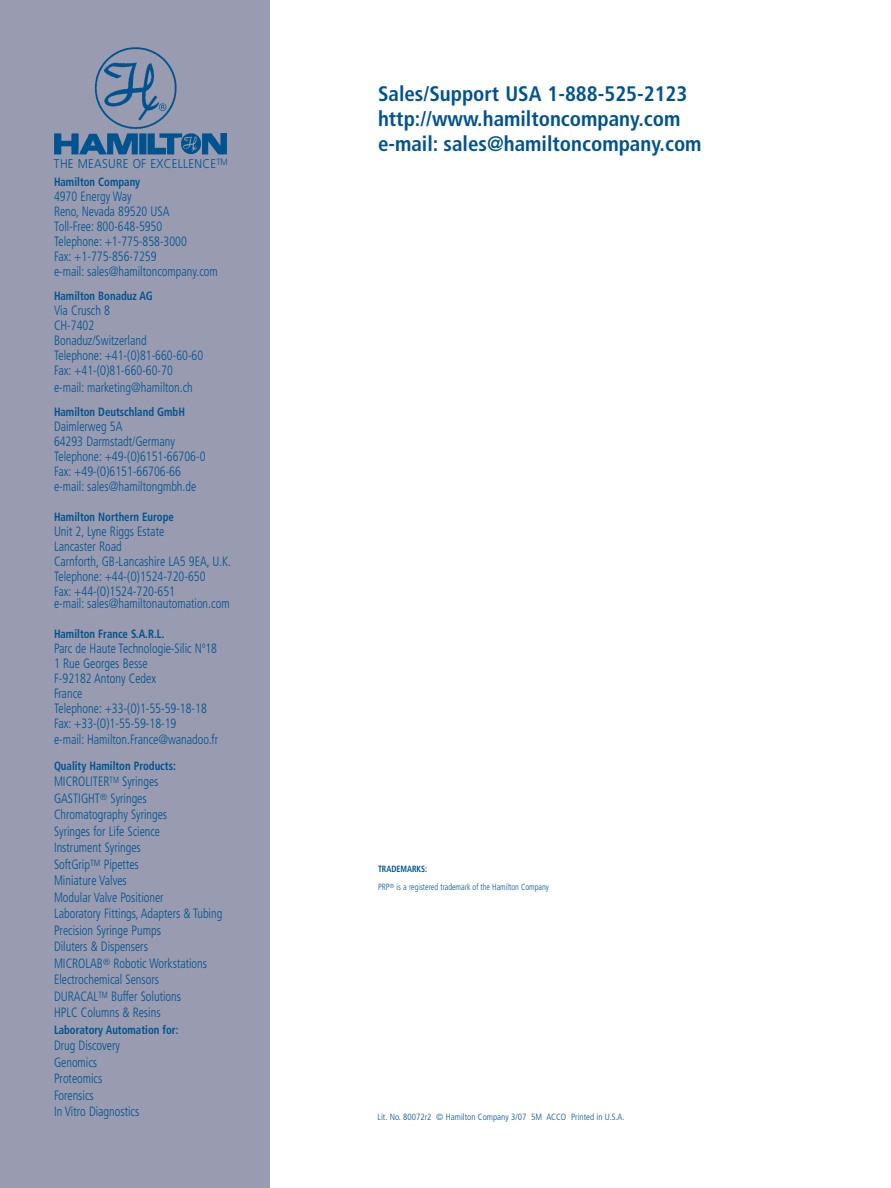
<style>
.page{position:relative;width:891px;height:1188px;background:#fff}
.page>*{position:absolute;margin:0;border:0;box-sizing:border-box;transform-origin:0 0}
.t1{font:700 condensed 21px/25.2px "Frutiger";color:#00538e}
.t2{font:300 condensed 13.5px/15px "Frutiger";color:#00538e;scale:.9 1}
.t3{font:300 12.75px "Frutiger";letter-spacing:.025em;color:#00538e;scale:.9 1}
.t4{font:700 condensed 12px "Frutiger";color:#00538e;scale:.9 1}
.t5{font:300 condensed 9px/18px "Frutiger";color:#00538e;scale:.9 1}
.t6{font:300 condensed 9px "Frutiger";color:#00538e}
.s1{font-weight:700}
</style>
<div class="page">
<div style="left:0;top:0;width:270px;height:1188px;background:#999bb0"></div>
<img style="left:94px;top:47px;width:83px;height:81px">
<img style="left:54px;top:128px;width:173px;height:27px">
<p class="t3" style="left:54px;top:156px;width:195px">THE MEASURE OF EXCELLENCE<sup>TM</sup></p>
<p class="t4" style="left:54px;top:175px;width:97px">Hamilton Company</p>
<p class="t2" style="left:54px;top:189px;width:184px">4970 Energy Way<br>Reno, Nevada 89520 USA<br>Toll-Free: 800-648-5950<br>Telephone: +1-775-858-3000<br>Fax: +1-775-856-7259<br>e-mail: sales@hamiltoncompany.com</p>
<p class="t4" style="left:54px;top:289px;width:111px">Hamilton Bonaduz AG</p>
<p class="t2" style="left:54px;top:303px;width:167px">Via Crusch 8<br>CH-7402<br>Bonaduz/Switzerland<br>Telephone: +41-(0)81-660-60-60<br>Fax: +41-(0)81-660-60-70</p>
<p class="t2" style="left:54px;top:380px;width:156px">e-mail: marketing@hamilton.ch</p>
<p class="t4" style="left:54px;top:405px;width:147px">Hamilton Deutschland GmbH</p>
<p class="t2" style="left:54px;top:419px;width:170px">Daimlerweg 5A<br>64293 Darmstadt/Germany<br>Telephone: +49-(0)6151-66706-0<br>Fax: +49-(0)6151-66706-66 e-mail: sales@hamiltongmbh.de</p>
<p class="t4" style="left:54px;top:510px;width:135px">Hamilton Northern Europe</p>
<p class="t2" style="left:54px;top:524px;width:198px">Unit 2, Lyne Riggs Estate<br>Lancaster Road<br>Carnforth, GB-Lancashire LA5 9EA, U.K.<br>Telephone: +44-(0)1524-720-650<br>Fax: +44-(0)1524-720-651</p>
<p class="t2" style="left:54px;top:596px;width:197px">e-mail: sales@hamiltonautomation.com</p>
<p class="t4" style="left:54px;top:627px;width:124px">Hamilton France S.A.R.L.</p>
<p class="t2" style="left:54px;top:641px;width:183px">Parc de Haute Technologie-Silic Nº18<br>1 Rue Georges Besse<br>F-92182 Antony Cedex<br>France<br>Telephone: +33-(0)1-55-59-18-18<br>Fax: +33-(0)1-55-59-18-19</p>
<p class="t2" style="left:54px;top:732px;width:184px">e-mail: Hamilton.France@wanadoo.fr</p>
<p class="t4" style="left:54px;top:759px;width:137px">Quality Hamilton Products:</p>
<p class="t2" style="left:54px;top:774px;width:189px;line-height:16.5px">MICROLITER<sup>TM</sup> Syringes<br>GASTIGHT<sup>®</sup> Syringes<br>Chromatography Syringes<br>Syringes for Life Science<br>Instrument Syringes<br>SoftGrip<sup>TM</sup> Pipettes<br>Miniature Valves<br>Modular Valve Positioner<br>Laboratory Fittings, Adapters &amp; Tubing<br>Precision Syringe Pumps<br>Diluters &amp; Dispensers<br>MICROLAB<sup>®</sup> Robotic Workstations<br>Electrochemical Sensors<br>DURACAL<sup>TM</sup> Buffer Solutions<br>HPLC Columns &amp; Resins</p>
<p class="t4" style="left:54px;top:1023px;width:140px">Laboratory Automation for:</p>
<p class="t2" style="left:54px;top:1038px;width:96px;line-height:16.5px">Drug Discovery<br>Genomics<br>Proteomics<br>Forensics<br>In Vitro Diagnostics</p>
<h1 class="t1" style="left:378px;top:81px;width:325px">Sales/Support USA 1-888-525-2123 http://www.hamiltoncompany.com e-mail: sales@hamiltoncompany.com</h1>
<p class="t5" style="left:378px;top:860px;width:191px"><span class="s1">TRADEMARKS:<br></span>PRP<sup>®</sup> is a registered trademark of the Hamilton Company</p>
<p class="t6" style="left:378px;top:1112px;width:249px">Lit. No. 80072r2 © Hamilton Company 3/07 5M ACCO Printed in U.S.A.</p>
</div>
